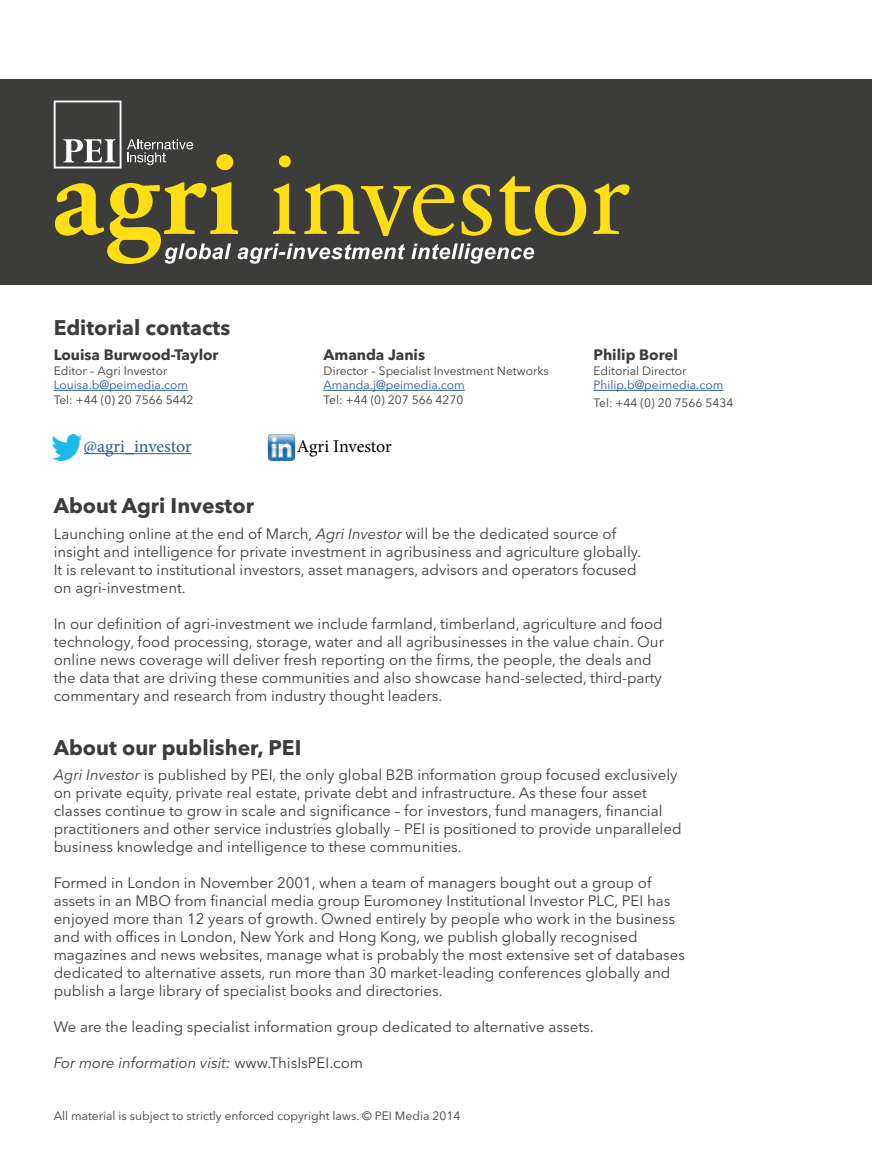
<style>
.page{position:relative;width:872px;height:1149px;background:#fff}
.page>*{position:absolute;margin:0;border:0;box-sizing:border-box;transform-origin:0 0}
.t1{font:700 21px "Avenir Next LT Pro";color:#3c3c3b}
.t2{font:18px "Minion Pro";letter-spacing:-.005em;color:#275b9b}
.t3{font:18px "Minion Pro";letter-spacing:-.005em;color:#000}
.t4{font:15px/18px "Avenir Next LT Pro";color:#3c3c3b}
.t5{font:700 15px "Avenir Next LT Pro";color:#3c3c3b}
.t6{font:italic 15px "Avenir Next LT Pro";color:#3c3c3b}
.t7{font:12px "Avenir Next LT Pro";color:#3c3c3b}
.t8{font:12px "Avenir Next LT Pro";color:#275b9b}
.s1{font-style:italic}
.s2{font-style:normal}
</style>
<div class="page">
<div style="left:0;top:79px;width:872px;height:206px;background:#3c3c3b"></div>
<svg style="left:54px;top:100px;width:532px;height:164px"></svg>
<svg style="left:593px;top:183px;width:36px;height:51px"></svg>
<hr style="left:54px;top:390px;width:134px;height:1px;background:#275b9b">
<hr style="left:323px;top:390px;width:142px;height:1px;background:#275b9b">
<hr style="left:593px;top:390px;width:130px;height:1px;background:#275b9b">
<hr style="left:84px;top:453px;width:108px;height:1px;background:#275b9b">
<img style="left:267px;top:433px;width:29px;height:28px">
<img style="left:51px;top:434px;width:31px;height:26px">
<h1 class="t1" style="left:54px;top:315px;width:178px">Editorial contacts</h1>
<p class="t5" style="left:54px;top:346px;width:166px">Louisa Burwood-Taylor</p>
<p class="t7" style="left:54px;top:363px;width:115px">Editor – Agri Investor</p>
<p class="t8" style="left:54px;top:377px;width:136px">Louisa.b@peimedia.com</p>
<p class="t7" style="left:54px;top:392px;width:141px">Tel: +44 (0) 20 7566 5442</p>
<p class="t5" style="left:323px;top:346px;width:103px">Amanda Janis</p>
<p class="t7" style="left:323px;top:363px;width:227px">Director – Specialist Investment Networks</p>
<p class="t8" style="left:323px;top:377px;width:143px">Amanda.j@peimedia.com</p>
<p class="t7" style="left:323px;top:392px;width:141px">Tel: +44 (0) 207 566 4270</p>
<p class="t2" style="left:84px;top:434px;width:110px">@agri_investor</p>
<p class="t3" style="left:297px;top:434px;width:97px">Agri Investor</p>
<h1 class="t1" style="left:54px;top:492px;width:202px">About Agri Investor</h1>
<p class="t5" style="left:593px;top:346px;width:86px">Philip Borel</p>
<p class="t7" style="left:593px;top:363px;width:95px">Editorial Director</p>
<p class="t8" style="left:593px;top:377px;width:131px">Philip.b@peimedia.com</p>
<p class="t7" style="left:593px;top:395px;width:141px">Tel: +44 (0) 20 7566 5434</p>
<p class="t4" style="left:54px;top:524px;width:589px">Launching online at the end of March, <span class="s1">Agri Investor</span> will be the dedicated source of insight and intelligence for private investment in agribusiness and agriculture globally.<br>It is relevant to institutional investors, asset managers, advisors and operators focused on agri-investment.</p>
<p class="t4" style="left:54px;top:614px;width:612px">In our definition of agri-investment we include farmland, timberland, agriculture and food technology, food processing, storage, water and all agribusinesses in the value chain. Our online news coverage will deliver fresh reporting on the firms, the people, the deals and the data that are driving these communities and also showcase hand-selected, third-party commentary and research from industry thought leaders.</p>
<h1 class="t1" style="left:54px;top:735px;width:249px">About our publisher, PEI</h1>
<p class="t4" style="left:54px;top:765px;width:629px"><span class="s1">Agri Investor</span> is published by PEI, the only global B2B information group focused exclusively on private equity, private real estate, private debt and infrastructure. As these four asset classes continue to grow in scale and significance – for investors, fund managers, financial practitioners and other service industries globally – PEI is positioned to provide unparalleled business knowledge and intelligence to these communities.</p>
<p class="t4" style="left:54px;top:873px;width:633px">Formed in London in November 2001, when a team of managers bought out a group of assets in an MBO from financial media group Euromoney Institutional Investor PLC, PEI has enjoyed more than 12 years of growth. Owned entirely by people who work in the business and with offices in London, New York and Hong Kong, we publish globally recognised magazines and news websites, manage what is probably the most extensive set of databases dedicated to alternative assets, run more than 30 market-leading conferences globally and publish a large library of specialist books and directories.</p>
<p class="t4" style="left:54px;top:1017px;width:541px">We are the leading specialist information group dedicated to alternative assets.</p>
<p class="t6" style="left:54px;top:1053px;width:311px">For more information visit: <span class="s2">www.ThisIsPEI.com</span></p>
<p class="t7" style="left:54px;top:1107px;width:408px">All material is subject to strictly enforced copyright laws. © PEI Media 2014</p>
</div>
